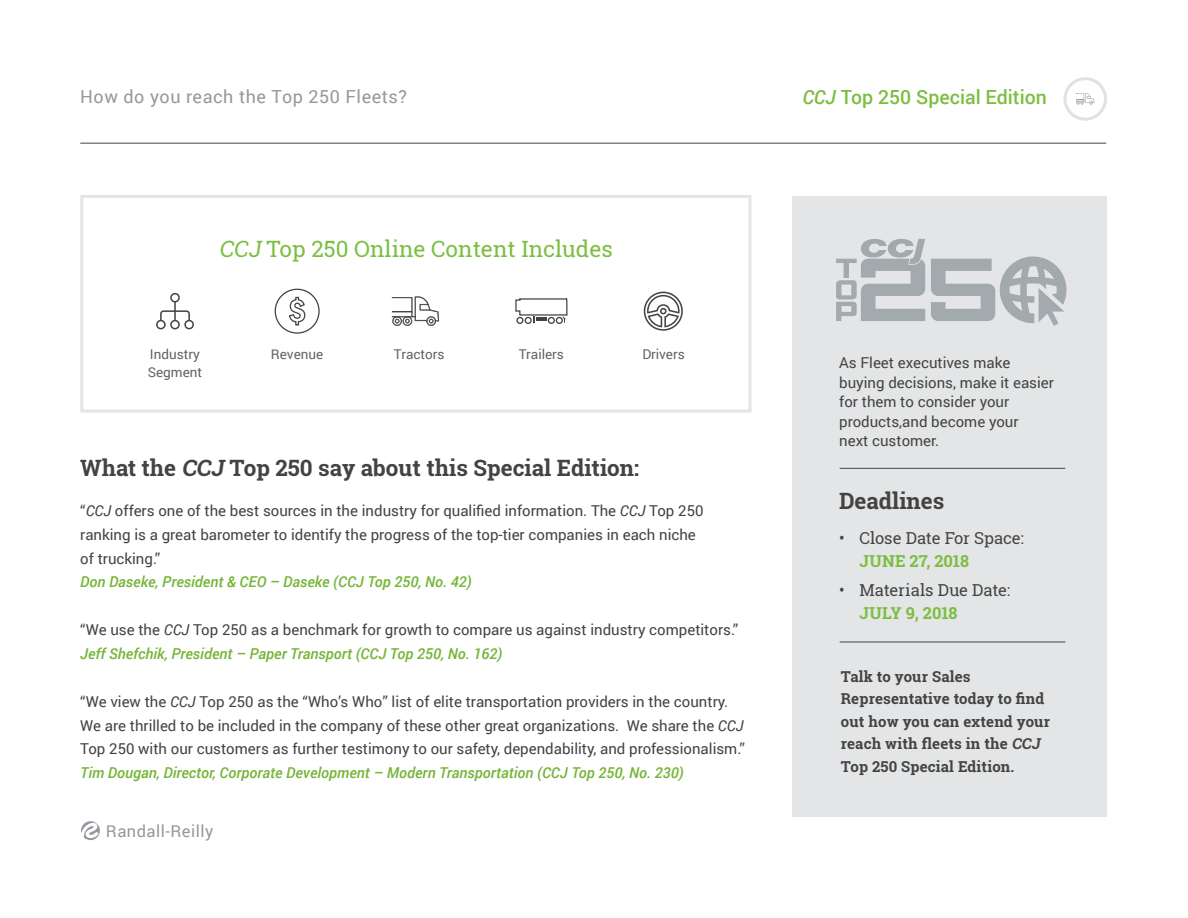
<style>
.page{position:relative;width:1188px;height:918px;background:#fff}
.page>*{position:absolute;margin:0;border:0;box-sizing:border-box;transform-origin:0 0}
.t1{font:700 22.5px "Roboto Slab";color:#434343}
.t2{font:22.5px "Roboto Slab";color:#7cbe42}
.t3{font:500 19.5px "Roboto";color:#7cbe42}
.Callout_2{font:18px "Roboto";letter-spacing:.03em;color:#93999e}
.t4{font:16.5px/22.5px "Roboto Slab";letter-spacing:-.005em;color:#434343}
.t5{font:16.5px "Roboto";letter-spacing:.03em;color:#93999e}
.t6{font:15px/23.9px "Roboto";color:#434343}
.t7{font:700 15px/22.5px "Roboto Slab";letter-spacing:.01em;color:#434343}
.t8{font:italic 500 15px/23.9px "Roboto";color:#75b538}
.t9{font:13.5px/18px "Roboto";color:#656261}
.s1{font-style:italic}
.s2{font-weight:400;font-style:normal;color:#434343}
.s3{font-weight:500;font-style:italic;color:#75b538}
.s4{font-weight:700;color:#7cbe42}
</style>
<div class="page">
<div style="left:80px;top:195px;width:672px;height:218px;border:3px solid #e4e5e6"></div>
<div style="left:792px;top:196px;width:315px;height:621px;background:#e4e5e6"></div>
<hr style="left:80px;top:143px;width:1026px;height:1px;background:#434343">
<hr style="left:840px;top:468px;width:225px;height:1px;background:#434343">
<hr style="left:840px;top:642px;width:225px;height:1px;background:#434343">
<div style="left:1064px;top:77px;width:43px;height:44px;border:3px solid #e1e1e0;border-radius:50%"></div>
<svg style="left:1076px;top:93px;width:18px;height:12px"></svg>
<svg style="left:931px;top:256px;width:135px;height:70px"></svg>
<svg style="left:836px;top:239px;width:89px;height:82px"></svg>
<svg style="left:392px;top:296px;width:47px;height:30px"></svg>
<svg style="left:644px;top:292px;width:39px;height:39px"></svg>
<svg style="left:156px;top:293px;width:38px;height:36px"></svg>
<svg style="left:274px;top:288px;width:46px;height:46px"></svg>
<svg style="left:515px;top:298px;width:53px;height:26px"></svg>
<svg style="left:81px;top:821px;width:19px;height:19px"></svg>
<p class="Callout_2" style="left:80px;top:84px;width:328px">How do you reach the Top 250 Fleets?</p>
<p class="t2" style="left:219px;top:233px;width:395px">CCJ Top 250 Online Content Includes</p>
<p class="t9" style="left:148px;top:345px;width:56px">Industry<br>Segment</p>
<p class="t9" style="left:271px;top:345px;width:54px">Revenue</p>
<p class="t9" style="left:394px;top:345px;width:52px">Tractors</p>
<p class="t9" style="left:519px;top:345px;width:47px">Trailers</p>
<p class="t9" style="left:642px;top:345px;width:44px">Drivers</p>
<p class="t1" style="left:80px;top:452px;width:560px">What the CCJ Top 250 say about this Special Edition:</p>
<p class="t6" style="left:80px;top:498px;width:625px">“<span class="s1">CCJ</span> offers one of the best sources in the industry for qualified information. The <span class="s1">CCJ</span> Top 250 ranking is a great barometer to identify the progress of the top-tier companies in each niche</p>
<p class="t8" style="left:80px;top:546px;width:393px"><span class="s2">of trucking.”<br></span>Don Daseke, President &amp; CEO – Daseke (CCJ Top 250, No. 42)</p>
<p class="t6" style="left:80px;top:617px;width:660px">“We use the <span class="s1">CCJ</span> Top 250 as a benchmark for growth to compare us against industry competitors.”<br><span class="s3">Jeff Shefchik, President – Paper Transport (CCJ Top 250, No. 162)</span></p>
<p class="t6" style="left:80px;top:689px;width:666px">“We view the <span class="s1">CCJ</span> Top 250 as the “Who’s Who” list of elite transportation providers in the country.<br>We are thrilled to be included in the company of these other great organizations. We share the <span class="s1">CCJ </span>Top 250 with our customers as further testimony to our safety, dependability, and professionalism.” <span class="s3">Tim Dougan, Director, Corporate Development – Modern Transportation (CCJ Top 250, No. 230)</span></p>
<p class="t5" style="left:106px;top:819px;width:109px">Randall-Reilly</p>
<p class="t3" style="left:802px;top:84px;width:246px"><span class="s1">CCJ</span> Top 250 Special Edition</p>
<p class="t6" style="left:839px;top:353px;width:216px;line-height:19.5px">As Fleet executives make buying decisions, make it easier for them to consider your products,and become your<br>next customer.</p>
<p class="t1" style="left:839px;top:486px;width:107px">Deadlines</p>
<p class="t4" style="left:860px;top:527px;width:166px;text-indent:-20px">• Close Date For Space:<br><span class="s4">JUNE 27, 2018</span></p>
<p class="t4" style="left:860px;top:579px;width:152px;text-indent:-20px">• Materials Due Date:<br><span class="s4">JULY 9, 2018</span></p>
<p class="t7" style="left:841px;top:665px;width:211px">Talk to your Sales<br>Representative today to find out how you can extend your reach with fleets in the CCJ<br>Top 250 Special Edition.</p>
</div>
